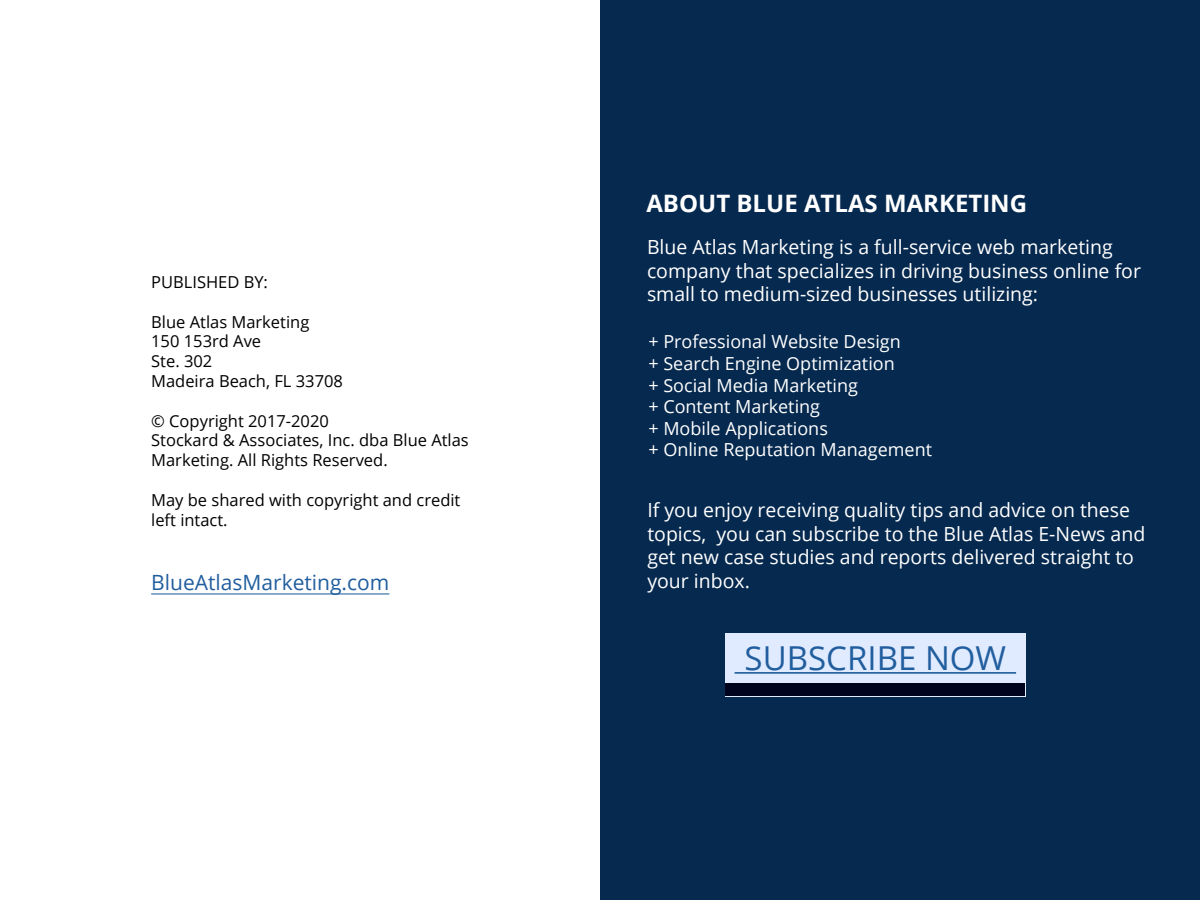
<style>
.page{position:relative;width:1200px;height:900px;background:#fff}
.page>*{position:absolute;margin:0;border:0;box-sizing:border-box;transform-origin:0 0}
.t1{font:33px "Open Sans";color:#215e9e}
.t2{font:700 24px "Open Sans";color:#fff}
.t3{font:21px "Open Sans";color:#215e9e}
.t4{font:19.5px/23.4px "Open Sans";color:#fff}
.t5{font:18px/21.6px "Open Sans";color:#fff}
.t6{font:16.5px/19.8px "Open Sans";color:#000}
</style>
<div class="page">
<div style="left:600px;top:0;width:600px;height:900px;background:#06294f"></div>
<hr style="left:151px;top:593px;width:238px;height:1px;background:#215e9e">
<div style="left:725px;top:633px;width:300px;height:63px;background:#e1ebff"></div>
<div style="left:725px;top:684px;width:300px;height:12px;background:#00031d"></div>
<hr style="left:735px;top:672px;width:281px;height:2px;background:#215e9e">
<p class="t6" style="left:151px;top:272px;width:118px">PUBLISHED BY:</p>
<p class="t6" style="left:151px;top:311px;width:193px">Blue Atlas Marketing<br>150 153rd Ave<br>Ste. 302<br>Madeira Beach, FL 33708</p>
<p class="t6" style="left:151px;top:410px;width:319px">© Copyright 2017-2020<br>Stockard &amp; Associates, Inc. dba Blue Atlas<br>Marketing. All Rights Reserved.</p>
<p class="t6" style="left:151px;top:490px;width:311px">May be shared with copyright and credit left intact.</p>
<p class="t3" style="left:151px;top:568px;width:240px">BlueAtlasMarketing.com</p>
<p class="t2" style="left:646px;top:186px;width:382px">ABOUT BLUE ATLAS MARKETING</p>
<p class="t4" style="left:647px;top:235px;width:496px">Blue Atlas Marketing is a full-service web marketing company that specializes in driving business online for small to medium-sized businesses utilizing:</p>
<p class="t5" style="left:648px;top:331px;width:285px">+ Professional Website Design<br>+ Search Engine Optimization<br>+ Social Media Marketing<br>+ Content Marketing<br>+ Mobile Applications<br>+ Online Reputation Management</p>
<p class="t4" style="left:647px;top:498px;width:500px">If you enjoy receiving quality tips and advice on these topics, you can subscribe to the Blue Atlas E-News and get new case studies and reports delivered straight to your inbox.</p>
<h1 class="t1" style="left:745px;top:636px;width:263px">SUBSCRIBE NOW</h1>
</div>
